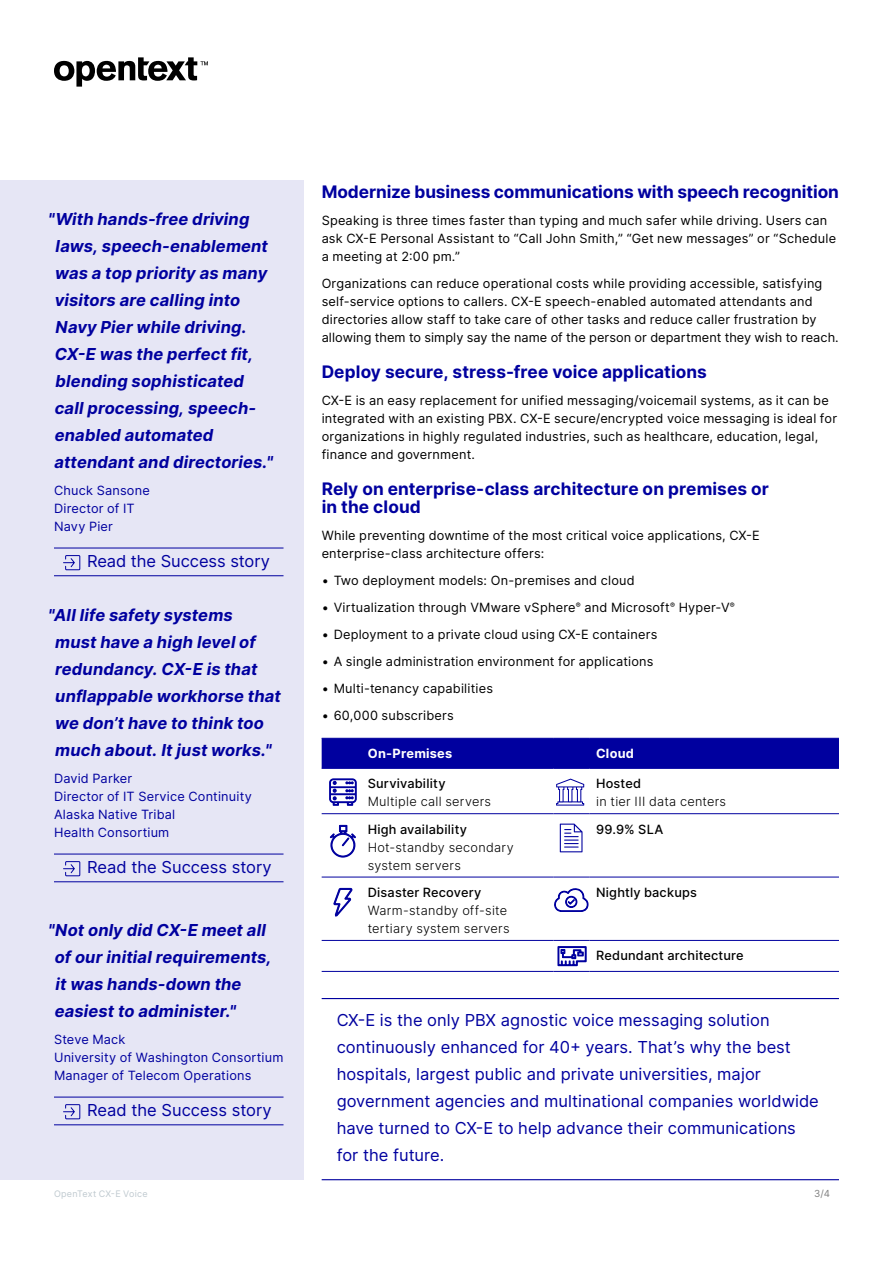
<style>
.page{position:relative;width:893px;height:1263px;background:#fff}
.page>*{position:absolute;margin:0;border:0;box-sizing:border-box;transform-origin:0 0}
.t1{font:700 17.25px/18px "Inter";color:#00009f}
.Sidebar_Quote{font:italic 700 16.5px/27px "Inter";letter-spacing:.01em;color:#00009f}
.Inline_callout{font:16.5px/27px "Inter";letter-spacing:.005em;color:#00009f}
.Links_-_last_page{font:16.5px "Inter";color:#00009f}
.Body{font:12.75px/18px "Inter";letter-spacing:.015em;color:#000}
.Sidebar_Quote_credit{font:12.75px/18px "Inter";letter-spacing:.015em;color:#00009f}
.Table_Body{font:300 12.75px/18px "Inter";letter-spacing:.02em;color:#000}
.Table_H2{font:500 12.75px "Inter";letter-spacing:.015em;color:#000}
.Table_H1{font:700 12.75px "Inter";letter-spacing:.02em;color:#fff}
.t2{font:9.75px "Inter";color:#808080}
.t3{font:9px "Inter";letter-spacing:.025em;color:#bfc9cf}
</style>
<div class="page">
<svg style="left:54px;top:57px;width:154px;height:30px"></svg>
<div style="left:0;top:180px;width:304px;height:999px;background:#e6e6f5"></div>
<hr style="left:322px;top:998px;width:517px;height:1px;background:#00009f">
<hr style="left:322px;top:1179px;width:517px;height:1px;background:#00009f">
<svg style="left:329px;top:779px;width:27px;height:26px"></svg>
<svg style="left:556px;top:778px;width:28px;height:28px"></svg>
<svg style="left:560px;top:824px;width:22px;height:28px"></svg>
<svg style="left:554px;top:888px;width:34px;height:24px"></svg>
<svg style="left:558px;top:946px;width:28px;height:20px"></svg>
<svg style="left:330px;top:825px;width:26px;height:32px"></svg>
<svg style="left:334px;top:888px;width:18px;height:28px"></svg>
<div style="left:322px;top:738px;width:517px;height:30px;background:#00009f"></div>
<hr style="left:322px;top:738px;width:39px;height:1px;background:#00009f">
<hr style="left:361px;top:738px;width:192px;height:1px;background:#00009f">
<hr style="left:554px;top:738px;width:35px;height:1px;background:#00009f">
<hr style="left:589px;top:738px;width:250px;height:1px;background:#00009f">
<hr style="left:322px;top:768px;width:39px;height:1px;background:#00009f">
<hr style="left:361px;top:768px;width:192px;height:1px;background:#00009f">
<hr style="left:554px;top:768px;width:35px;height:1px;background:#00009f">
<hr style="left:589px;top:768px;width:250px;height:1px;background:#00009f">
<hr style="left:322px;top:813px;width:39px;height:1px;background:#00009f">
<hr style="left:361px;top:813px;width:192px;height:1px;background:#00009f">
<hr style="left:322px;top:877px;width:39px;height:1px;background:#00009f">
<hr style="left:361px;top:877px;width:192px;height:1px;background:#00009f">
<hr style="left:322px;top:940px;width:39px;height:1px;background:#00009f">
<hr style="left:361px;top:940px;width:192px;height:1px;background:#00009f">
<hr style="left:322px;top:971px;width:39px;height:1px;background:#00009f">
<hr style="left:361px;top:971px;width:192px;height:1px;background:#00009f">
<hr style="left:554px;top:813px;width:35px;height:1px;background:#00009f">
<hr style="left:589px;top:813px;width:250px;height:1px;background:#00009f">
<hr style="left:554px;top:877px;width:35px;height:1px;background:#00009f">
<hr style="left:589px;top:877px;width:250px;height:1px;background:#00009f">
<hr style="left:554px;top:940px;width:35px;height:1px;background:#00009f">
<hr style="left:589px;top:940px;width:250px;height:1px;background:#00009f">
<hr style="left:554px;top:971px;width:35px;height:1px;background:#00009f">
<hr style="left:589px;top:971px;width:250px;height:1px;background:#00009f">
<hr style="left:54px;top:548px;width:230px;height:1px;background:#00009f">
<hr style="left:54px;top:575px;width:230px;height:1px;background:#00009f">
<svg style="left:63px;top:555px;width:18px;height:16px"></svg>
<hr style="left:54px;top:854px;width:230px;height:1px;background:#00009f">
<hr style="left:54px;top:881px;width:230px;height:1px;background:#00009f">
<svg style="left:63px;top:861px;width:18px;height:16px"></svg>
<hr style="left:54px;top:1097px;width:230px;height:1px;background:#00009f">
<hr style="left:54px;top:1124px;width:230px;height:1px;background:#00009f">
<svg style="left:63px;top:1104px;width:18px;height:16px"></svg>
<p class="Sidebar_Quote" style="left:55px;top:205px;width:220px;text-indent:-6px">"With hands-free driving laws, speech-enablement was a top priority as many visitors are calling into<br>Navy Pier while driving.<br>CX-E was the perfect fit, blending sophisticated call processing, speech&shy;enabled automated attendant and directories."</p>
<p class="Sidebar_Quote_credit" style="left:54px;top:481px;width:97px">Chuck Sansone<br>Director of IT<br>Navy Pier</p>
<p class="Links_-_last_page" style="left:87px;top:549px;width:185px">Read the Success story</p>
<p class="Sidebar_Quote" style="left:55px;top:601px;width:227px;text-indent:-7px">"All life safety systems<br>must have a high level of redundancy. CX-E is that unflappable workhorse that we don’t have to think too much about. It just works."</p>
<p class="Sidebar_Quote_credit" style="left:54px;top:769px;width:199px">David Parker<br>Director of IT Service Continuity<br>Alaska Native Tribal<br>Health Consortium</p>
<p class="Links_-_last_page" style="left:87px;top:855px;width:186px">Read the Success story</p>
<p class="Sidebar_Quote" style="left:55px;top:916px;width:218px;text-indent:-7px">"Not only did CX-E meet all of our initial requirements, it was hands-down the easiest to administer."</p>
<p class="Sidebar_Quote_credit" style="left:54px;top:1030px;width:231px">Steve Mack<br>University of Washington Consortium<br>Manager of Telecom Operations</p>
<p class="Links_-_last_page" style="left:87px;top:1098px;width:186px">Read the Success story</p>
<h3 class="t1" style="left:322px;top:182px;width:519px">Modernize business communications with speech recognition</h3>
<p class="Body" style="left:322px;top:211px;width:516px">Speaking is three times faster than typing and much safer while driving. Users can ask CX-E Personal Assistant to “Call John Smith,” “Get new messages” or “Schedule a meeting at 2:00 pm.”</p>
<p class="Body" style="left:322px;top:274px;width:519px">Organizations can reduce operational costs while providing accessible, satisfying self-service options to callers. CX-E speech-enabled automated attendants and directories allow staff to take care of other tasks and reduce caller frustration by allowing them to simply say the name of the person or department they wish to reach.</p>
<h3 class="t1" style="left:322px;top:362px;width:387px">Deploy secure, stress-free voice applications</h3>
<p class="Body" style="left:322px;top:391px;width:517px">CX-E is an easy replacement for unified messaging/voicemail systems, as it can be integrated with an existing PBX. CX-E secure/encrypted voice messaging is ideal for organizations in highly regulated industries, such as healthcare, education, legal, finance and government.</p>
<h3 class="t1" style="left:322px;top:479px;width:449px">Rely on enterprise-class architecture on premises or in the cloud</h3>
<p class="Body" style="left:322px;top:526px;width:440px">While preventing downtime of the most critical voice applications, CX-E enterprise-class architecture offers:</p>
<p class="Body" style="left:322px;top:571px;width:315px">• Two deployment models: On-premises and cloud</p>
<p class="Body" style="left:322px;top:598px;width:415px">• Virtualization through VMware vSphere<sup>®</sup> and Microsoft<sup>®</sup> Hyper-V<sup>®</sup></p>
<p class="Body" style="left:322px;top:625px;width:337px">• Deployment to a private cloud using CX-E containers</p>
<p class="Body" style="left:322px;top:652px;width:333px">• A single administration environment for applications</p>
<p class="Body" style="left:322px;top:679px;width:173px">• Multi-tenancy capabilities</p>
<p class="Body" style="left:322px;top:706px;width:134px">• 60,000 subscribers</p>
<p class="Table_H1" style="left:368px;top:744px;width:86px">On-Premises</p>
<p class="Table_H1" style="left:596px;top:744px;width:39px">Cloud</p>
<p class="Table_H2" style="left:368px;top:774px;width:79px">Survivability</p>
<p class="Table_Body" style="left:368px;top:792px;width:125px">Multiple call servers</p>
<p class="Table_H2" style="left:596px;top:774px;width:46px">Hosted</p>
<p class="Table_Body" style="left:596px;top:792px;width:132px">in tier III data centers</p>
<p class="Table_H2" style="left:368px;top:820px;width:101px">High availability</p>
<p class="Table_Body" style="left:368px;top:838px;width:147px">Hot-standby secondary system servers</p>
<p class="Table_H2" style="left:368px;top:883px;width:115px">Disaster Recovery</p>
<p class="Table_Body" style="left:368px;top:901px;width:143px">Warm-standby off-site tertiary system servers</p>
<p class="Table_H2" style="left:596px;top:820px;width:69px">99.9% SLA</p>
<p class="Table_H2" style="left:596px;top:883px;width:102px">Nightly backups</p>
<p class="Table_H2" style="left:596px;top:946px;width:149px">Redundant architecture</p>
<p class="Inline_callout" style="left:337px;top:1006px;width:484px">CX-E is the only PBX agnostic voice messaging solution continuously enhanced for 40+ years. That’s why the best hospitals, largest public and private universities, major government agencies and multinational companies worldwide have turned to CX-E to help advance their communications for the future.</p>
<p class="t3" style="left:54px;top:1187px;width:95px">OpenText CX-E Voice</p>
<p class="t2" style="left:814px;top:1186px;width:17px">3/4</p>
</div>
